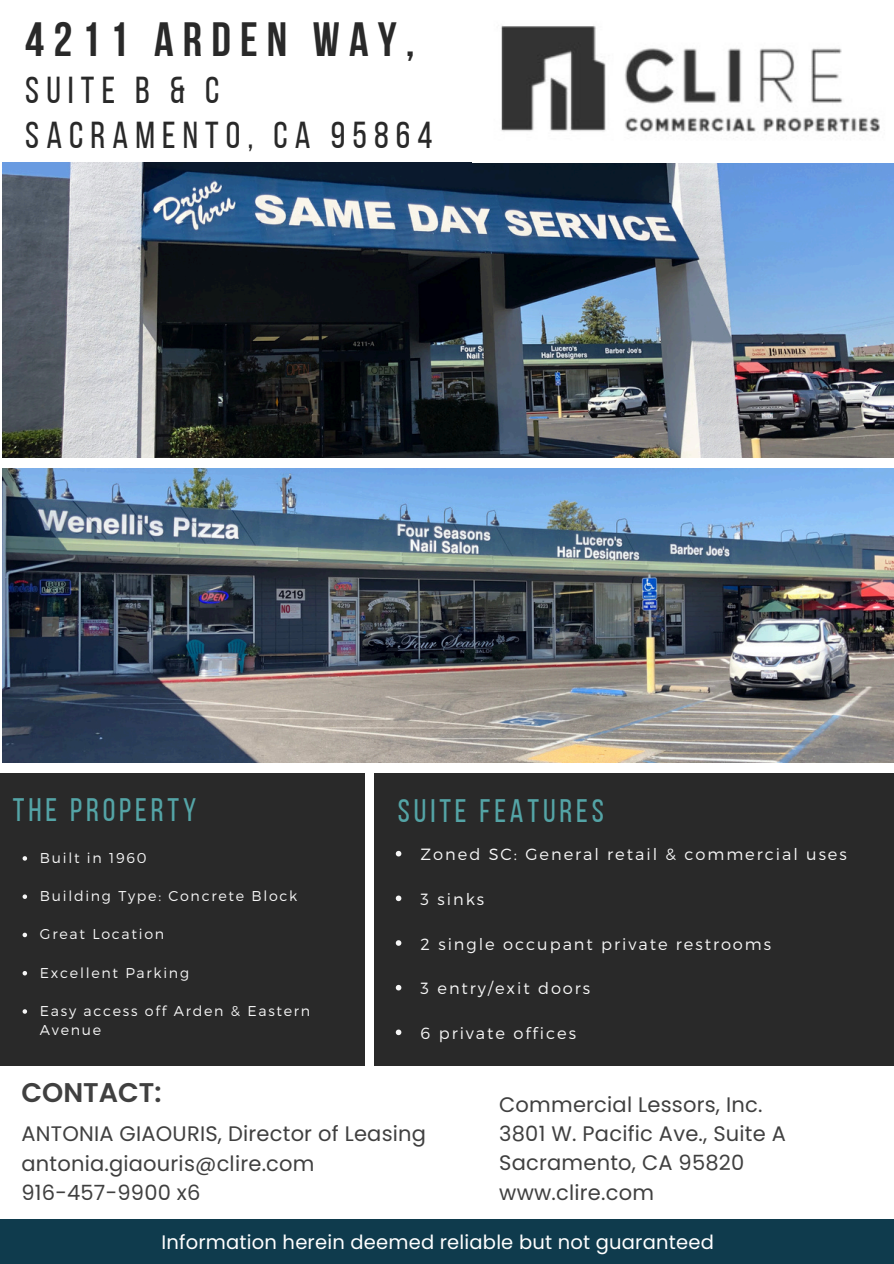
<style>
.page{position:relative;width:894px;height:1264px;background:#fff}
.page>*{position:absolute;margin:0;border:0;box-sizing:border-box;transform-origin:0 0}
.t1{font:700 48px "Bebas Neue";letter-spacing:.19em;color:#292929}
.t2{font:37.5px/45px "Bebas Neue";letter-spacing:.19em;color:#292929}
.t3{font:32.4px "Bebas Neue";letter-spacing:.12em;color:#54a4a6}
.t4{font:600 27px "Poppins";color:#404040}
.t5{font:21px/29.2px "Poppins";letter-spacing:.01em;color:#404040}
.t6{font:19.5px "Poppins";letter-spacing:.01em;color:#fff}
.t7{font:300 16.2px "Montserrat";letter-spacing:.12em;color:#f6f6f6}
.t8{font:300 14.25px/19.2px "Montserrat";letter-spacing:.12em;color:#f6f6f6}
</style>
<div class="page">
<img style="left:2px;top:163px;width:891px;height:294px">
<img style="left:2px;top:469px;width:891px;height:293px">
<div style="left:0;top:772px;width:364px;height:293px;background:#292929"></div>
<div style="left:374px;top:772px;width:519px;height:293px;background:#292929"></div>
<img style="left:501px;top:25px;width:379px;height:107px">
<div style="left:0;top:1219px;width:893px;height:44px;background:#0f3b4d"></div>
<svg style="left:23px;top:856px;width:4px;height:4px"></svg>
<svg style="left:23px;top:894px;width:4px;height:4px"></svg>
<svg style="left:23px;top:932px;width:4px;height:5px"></svg>
<svg style="left:23px;top:971px;width:4px;height:4px"></svg>
<svg style="left:23px;top:1009px;width:4px;height:4px"></svg>
<svg style="left:395px;top:850px;width:6px;height:6px"></svg>
<svg style="left:395px;top:895px;width:6px;height:6px"></svg>
<svg style="left:395px;top:940px;width:6px;height:5px"></svg>
<svg style="left:395px;top:984px;width:6px;height:6px"></svg>
<svg style="left:395px;top:1029px;width:6px;height:6px"></svg>
<h1 class="t1" style="left:25px;top:20px;width:391px">4211 ARDEN WAY,</h1>
<h1 class="t2" style="left:25px;top:71px;width:408px">SUITE B &amp; C<br>SACRAMENTO, CA 95864</h1>
<p class="t3" style="left:13px;top:797px;width:185px">THE PROPERTY</p>
<p class="t8" style="left:40px;top:847px;width:108px">Built in 1960</p>
<h2 class="t8" style="left:40px;top:885px;width:259px">Building Type: Concrete Block</h2>
<p class="t8" style="left:40px;top:924px;width:126px">Great Location</p>
<p class="t8" style="left:40px;top:962px;width:151px">Excellent Parking</p>
<p class="t8" style="left:40px;top:1000px;width:272px">Easy access off Arden &amp; Eastern<br>Avenue</p>
<p class="t3" style="left:398px;top:798px;width:207px">SUITE FEATURES</p>
<p class="t7" style="left:420px;top:843px;width:427px">Zoned SC: General retail &amp; commercial uses</p>
<p class="t7" style="left:420px;top:888px;width:65px">3 sinks</p>
<h2 class="t7" style="left:420px;top:933px;width:352px">2 single occupant private restrooms</h2>
<p class="t7" style="left:420px;top:977px;width:171px">3 entry/exit doors</p>
<h5 class="t7" style="left:420px;top:1022px;width:157px">6 private offices</h5>
<p class="t4" style="left:21px;top:1073px;width:142px">CONTACT:</p>
<p class="t5" style="left:21px;top:1119px;width:406px">ANTONIA GIAOURIS, Director of Leasing antonia.giaouris@clire.com<br>916-457-9900 x6</p>
<p class="t5" style="left:499px;top:1089px;width:288px">Commercial Lessors, Inc.<br>3801 W. Pacific Ave., Suite A<br>Sacramento, CA 95820 www.clire.com</p>
<p class="t6" style="left:161px;top:1228px;width:553px">Information herein deemed reliable but not guaranteed</p>
</div>
